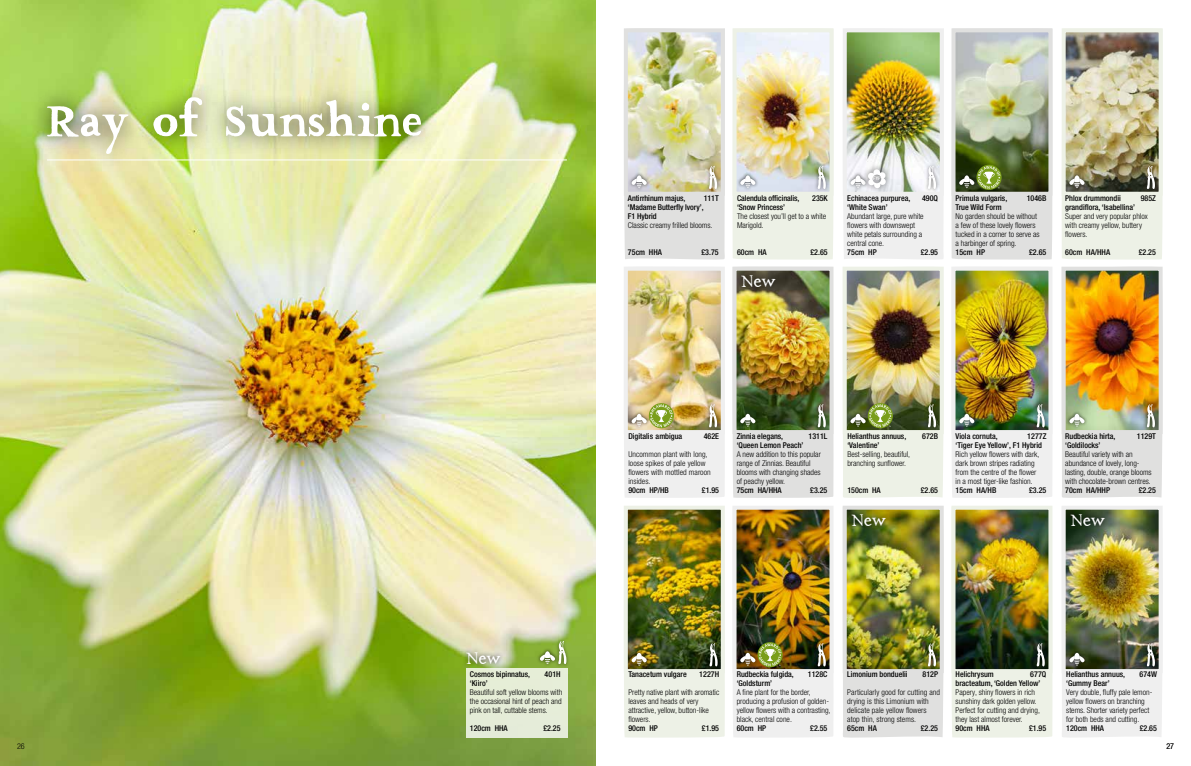
<style>
.page{position:relative;width:1191px;height:766px;background:#fff}
.page>*{position:absolute;margin:0;border:0;box-sizing:border-box;transform-origin:0 0}
.t1{font:58px "The Missus Hand Strong";letter-spacing:-.025em;color:#fff}
.t2{font:22px "The Missus Hand";letter-spacing:-.03em;color:#fff}
.t3{font:300 condensed 8px/9px "Helvetica Neue LT Pro";color:#000}
.t4{font:500 condensed 8px/9px "Helvetica Neue LT Pro";color:#000}
.t5{font:500 condensed 5px "Helvetica Neue LT Pro";color:#fff}
</style>
<div class="page">
<img style="left:0;top:0;width:595px;height:765px">
<div style="left:466px;top:668px;width:101px;height:69px;background:#e6edd7"></div>
<div style="left:554px;top:637px;width:16px;height:30px;background:#000;opacity:.5"></div>
<div style="left:536px;top:647px;width:22px;height:20px;background:#000;opacity:.7"></div>
<svg style="left:540px;top:640px;width:26px;height:24px"></svg>
<div style="left:462px;top:647px;width:43px;height:21px;background:#000;opacity:.75"></div>
<hr style="left:47px;top:159px;width:519px;height:1px;background:#fff">
<div style="left:30px;top:77px;width:411px;height:96px;background:#000;opacity:.75"></div>
<img style="left:732px;top:28px;width:101px;height:232px">
<img style="left:732px;top:266px;width:101px;height:232px">
<img style="left:951px;top:267px;width:101px;height:231px">
<img style="left:842px;top:506px;width:102px;height:232px">
<img style="left:951px;top:506px;width:101px;height:231px">
<img style="left:1062px;top:506px;width:101px;height:232px">
<img style="left:1061px;top:28px;width:102px;height:470px">
<img style="left:842px;top:28px;width:102px;height:470px">
<img style="left:624px;top:28px;width:101px;height:470px">
<img style="left:951px;top:28px;width:101px;height:232px">
<img style="left:732px;top:506px;width:101px;height:231px">
<div style="left:847px;top:509px;width:43px;height:22px;background:#000;opacity:.75"></div>
<div style="left:737px;top:270px;width:43px;height:22px;background:#000;opacity:.75"></div>
<div style="left:1066px;top:509px;width:43px;height:22px;background:#000;opacity:.75"></div>
<img style="left:624px;top:506px;width:101px;height:231px">
<h1 class="t1" style="left:45px;top:96px;width:379px">Ray of Sunshine</h1>
<p class="t3" style="left:17px;top:741px;width:9px">26</p>
<h2 class="t2" style="left:466px;top:648px;width:37px">New</h2>
<p class="t4" style="left:470px;top:669px;width:62px">Cosmos bipinnatus,</p>
<p class="t4" style="left:544px;top:669px;width:17px">401H</p>
<p class="t4" style="left:470px;top:678px;width:19px">‘Kiiro’</p>
<p class="t3" style="left:470px;top:687px;width:94px;text-align:justify">Beautiful soft yellow blooms with the occasional hint of peach and pink on tall, cuttable stems.</p>
<p class="t4" style="left:470px;top:723px;width:39px">120cm HHA</p>
<p class="t4" style="left:543px;top:723px;width:19px">£2.25</p>
<p class="t4" style="left:628px;top:193px;width:59px">Antirrhinum majus,</p>
<p class="t4" style="left:703px;top:193px;width:16px">111T</p>
<p class="t4" style="left:628px;top:202px;width:77px">‘Madame Butterfly Ivory’,<br>F1 Hybrid</p>
<p class="t3" style="left:628px;top:220px;width:86px">Classic creamy frilled blooms.</p>
<p class="t4" style="left:628px;top:247px;width:36px">75cm HHA</p>
<p class="t4" style="left:701px;top:247px;width:19px">£3.75</p>
<p class="t4" style="left:737px;top:193px;width:64px">Calendula officinalis,</p>
<p class="t4" style="left:812px;top:193px;width:17px">235K</p>
<p class="t4" style="left:737px;top:202px;width:49px">‘Snow Princess’</p>
<p class="t3" style="left:737px;top:211px;width:91px">The closest you’ll get to a white<br>Marigold.</p>
<p class="t4" style="left:737px;top:247px;width:31px">60cm HA</p>
<p class="t4" style="left:810px;top:247px;width:19px">£2.65</p>
<h2 class="t2" style="left:741px;top:271px;width:37px">New</h2>
<p class="t5" style="left:873px;top:175px;width:9px">FYP</p>
<p class="t4" style="left:847px;top:193px;width:65px">Echinacea purpurea,</p>
<p class="t4" style="left:922px;top:193px;width:17px">490Q</p>
<p class="t4" style="left:847px;top:202px;width:42px">‘White Swan’</p>
<p class="t3" style="left:847px;top:211px;width:78px">Abundant large, pure white flowers with downswept white petals surrounding a central cone.</p>
<p class="t4" style="left:847px;top:247px;width:31px">75cm HP</p>
<p class="t4" style="left:920px;top:247px;width:19px">£2.95</p>
<p class="t4" style="left:955px;top:193px;width:53px">Primula vulgaris,</p>
<p class="t4" style="left:1026px;top:193px;width:21px">1046B</p>
<p class="t4" style="left:955px;top:202px;width:47px">True Wild Form</p>
<p class="t3" style="left:955px;top:211px;width:86px">No garden should be without a few of these lovely flowers tucked in a corner to serve as a harbinger of spring.</p>
<p class="t4" style="left:955px;top:247px;width:31px">15cm HP</p>
<p class="t4" style="left:1029px;top:247px;width:19px">£2.65</p>
<p class="t4" style="left:1065px;top:193px;width:57px">Phlox drummondii</p>
<p class="t4" style="left:1140px;top:193px;width:17px">985Z</p>
<p class="t4" style="left:1065px;top:202px;width:71px">grandiflora, ‘Isabellina’</p>
<p class="t3" style="left:1065px;top:211px;width:84px">Super and very popular phlox with creamy yellow, buttery flowers.</p>
<p class="t4" style="left:1065px;top:247px;width:47px">60cm HA/HHA</p>
<p class="t4" style="left:1138px;top:247px;width:19px">£2.25</p>
<p class="t4" style="left:628px;top:431px;width:55px">Digitalis ambigua</p>
<p class="t4" style="left:704px;top:431px;width:17px">462E</p>
<p class="t3" style="left:628px;top:449px;width:84px">Uncommon plant with long, loose spikes of pale yellow flowers with mottled maroon insides.</p>
<p class="t4" style="left:628px;top:485px;width:42px">90cm HP/HB</p>
<p class="t4" style="left:702px;top:485px;width:19px">£1.95</p>
<p class="t4" style="left:736px;top:431px;width:48px">Zinnia elegans,</p>
<p class="t4" style="left:808px;top:431px;width:20px">1311L</p>
<p class="t4" style="left:736px;top:440px;width:68px">‘Queen Lemon Peach’</p>
<p class="t3" style="left:736px;top:449px;width:86px">A new addition to this popular range of Zinnias. Beautiful blooms with changing shades of peachy yellow.</p>
<p class="t4" style="left:736px;top:485px;width:47px">75cm HA/HHA</p>
<p class="t4" style="left:810px;top:485px;width:19px">£3.25</p>
<p class="t4" style="left:847px;top:431px;width:60px">Helianthus annuus,</p>
<p class="t4" style="left:922px;top:431px;width:17px">672B</p>
<p class="t4" style="left:847px;top:440px;width:34px">‘Valentine’</p>
<p class="t3" style="left:847px;top:449px;width:64px">Best-selling, beautiful, branching sunflower.</p>
<p class="t4" style="left:847px;top:485px;width:35px">150cm HA</p>
<p class="t4" style="left:920px;top:485px;width:19px">£2.65</p>
<h2 class="t2" style="left:851px;top:510px;width:37px">New</h2>
<p class="t4" style="left:955px;top:431px;width:44px">Viola cornuta,</p>
<p class="t4" style="left:955px;top:431px;width:92px;text-indent:72px">1277Z ‘Tiger Eye Yellow’, F1 Hybrid</p>
<p class="t3" style="left:955px;top:449px;width:85px">Rich yellow flowers with dark, dark brown stripes radiating from the centre of the flower in a most tiger-like fashion.</p>
<p class="t4" style="left:955px;top:485px;width:42px">15cm HA/HB</p>
<p class="t4" style="left:1029px;top:485px;width:19px">£3.25</p>
<p class="t4" style="left:1065px;top:431px;width:52px">Rudbeckia hirta,</p>
<p class="t4" style="left:1136px;top:431px;width:21px">1129T</p>
<p class="t4" style="left:1065px;top:440px;width:37px">‘Goldilocks’</p>
<p class="t3" style="left:1065px;top:449px;width:88px">Beautiful variety with an abundance of lovely, long&shy;lasting, double, orange blooms with chocolate-brown centres.</p>
<p class="t4" style="left:1065px;top:485px;width:46px">70cm HA/HHP</p>
<p class="t4" style="left:1138px;top:485px;width:19px">£2.25</p>
<h2 class="t2" style="left:1070px;top:510px;width:37px">New</h2>
<p class="t4" style="left:628px;top:669px;width:60px">Tanacetum vulgare</p>
<p class="t4" style="left:699px;top:669px;width:21px">1227H</p>
<p class="t3" style="left:628px;top:687px;width:92px">Pretty native plant with aromatic leaves and heads of very attractive, yellow, button-like flowers.</p>
<p class="t4" style="left:628px;top:723px;width:31px">90cm HP</p>
<p class="t4" style="left:702px;top:723px;width:19px">£1.95</p>
<p class="t4" style="left:736px;top:669px;width:59px">Rudbeckia fulgida,</p>
<p class="t4" style="left:808px;top:669px;width:21px">1128C</p>
<p class="t4" style="left:736px;top:678px;width:37px">‘Goldsturm’</p>
<p class="t3" style="left:736px;top:687px;width:95px">A fine plant for the border, producing a profusion of golden&shy;yellow flowers with a contrasting, black, central cone.</p>
<p class="t4" style="left:736px;top:723px;width:31px">60cm HP</p>
<p class="t4" style="left:810px;top:723px;width:19px">£2.55</p>
<p class="t4" style="left:847px;top:669px;width:62px">Limonium bonduelii</p>
<p class="t4" style="left:922px;top:669px;width:17px">812P</p>
<p class="t3" style="left:847px;top:687px;width:94px">Particularly good for cutting and drying is this Limonium with delicate pale yellow flowers atop thin, strong stems.</p>
<p class="t4" style="left:847px;top:723px;width:31px">65cm HA</p>
<p class="t4" style="left:920px;top:723px;width:19px">£2.25</p>
<p class="t4" style="left:955px;top:669px;width:92px;text-indent:75px">677Q bracteatum, ‘Golden Yellow’</p>
<p class="t3" style="left:955px;top:687px;width:86px">Papery, shiny flowers in rich sunshiny dark golden yellow.<br>Perfect for cutting and drying, they last almost forever.</p>
<p class="t4" style="left:955px;top:723px;width:36px">90cm HHA</p>
<p class="t4" style="left:1029px;top:723px;width:19px">£1.95</p>
<p class="t4" style="left:955px;top:669px;width:40px">Helichrysum</p>
<p class="t4" style="left:1066px;top:669px;width:60px">Helianthus annuus,</p>
<p class="t4" style="left:1139px;top:669px;width:19px">674W</p>
<p class="t4" style="left:1066px;top:678px;width:45px">‘Gummy Bear’</p>
<p class="t3" style="left:1066px;top:687px;width:88px">Very double, fluffy pale lemon&shy;yellow flowers on branching stems. Shorter variety perfect for both beds and cutting.</p>
<p class="t4" style="left:1066px;top:723px;width:39px">120cm HHA</p>
<p class="t4" style="left:1139px;top:723px;width:19px">£2.65</p>
<p class="t3" style="left:1166px;top:741px;width:9px">27</p>
</div>
